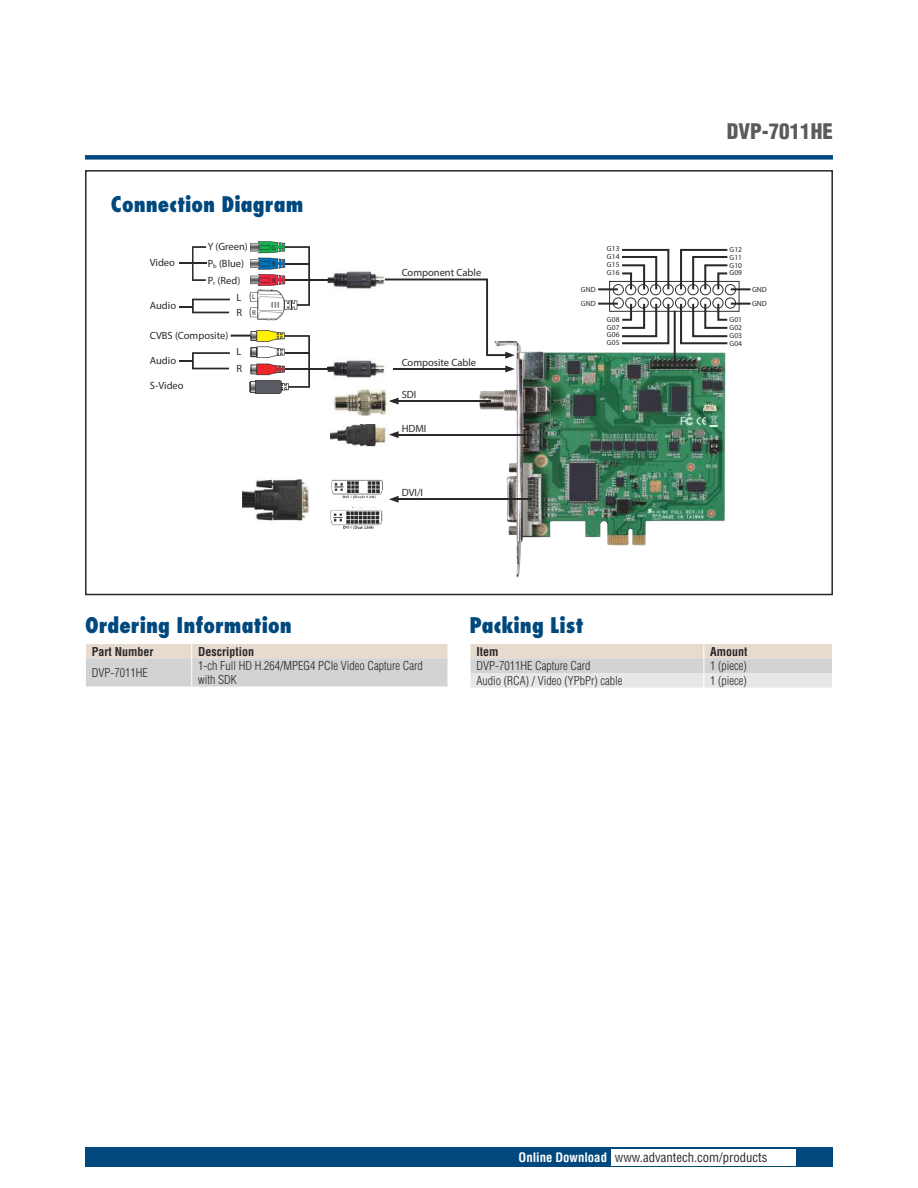
<style>
.page{position:relative;width:918px;height:1188px;background:#fff}
.page>*{position:absolute;margin:0;border:0;box-sizing:border-box;transform-origin:0 0}
.t1{font:800 condensed 21px "Futura";color:#00487d}
.t2{font:900 condensed 21px "Helvetica";color:#5b5b5e}
.t3{font:condensed 12.75px "Helvetica";color:#2b2829}
.t4{font:300 condensed 12px/13.5px "Helvetica";color:#2b2829}
.t5{font:700 condensed 12px "Helvetica";color:#2b2829}
.t6{font:10.5px/17px "Myriad Pro";color:#2b2829}
.t7{font:7.5px/7.8px "Myriad Pro";color:#2b2829;text-align:justify}
.t8{font:6.9px "Myriad Pro";color:#2b2829}
.s1{font-size:6.15px}
.s2{font-weight:700;color:#fff}
</style>
<div class="page">
<div style="left:85px;top:155px;width:748px;height:5px;background:#00487d"></div>
<div style="left:85px;top:1147px;width:748px;height:20px;background:#00487d"></div>
<div style="left:611px;top:1149px;width:184px;height:16px;background:#fff"></div>
<svg style="left:86px;top:644px;width:362px;height:43px;background:#d9d6d3"></svg>
<svg style="left:470px;top:644px;width:362px;height:44px;background:#dfdcd9"></svg>
<div style="left:85px;top:170px;width:748px;height:425px;background:#fff;border:2px solid #2b2829"></div>
<img style="left:479px;top:341px;width:247px;height:237px">
<hr style="left:394px;top:368px;width:115px;height:2px;background:#2b2829">
<svg style="left:505px;top:366px;width:10px;height:7px"></svg>
<hr style="left:395px;top:400px;width:95px;height:2px;background:#2b2829">
<hr style="left:395px;top:434px;width:136px;height:2px;background:#2b2829">
<hr style="left:395px;top:498px;width:136px;height:2px;background:#2b2829">
<svg style="left:389px;top:496px;width:10px;height:7px"></svg>
<img style="left:333px;top:388px;width:56px;height:28px">
<svg style="left:389px;top:398px;width:10px;height:7px"></svg>
<img style="left:330px;top:424px;width:57px;height:23px">
<svg style="left:389px;top:431px;width:10px;height:7px"></svg>
<img style="left:243px;top:479px;width:66px;height:42px">
<img style="left:330px;top:508px;width:53px;height:22px">
<img style="left:331px;top:479px;width:52px;height:21px">
<hr style="left:598px;top:288px;width:20px;height:2px;background:#2b2829">
<hr style="left:598px;top:303px;width:20px;height:2px;background:#2b2829">
<hr style="left:731px;top:288px;width:20px;height:2px;background:#2b2829">
<hr style="left:731px;top:303px;width:20px;height:2px;background:#2b2829">
<hr style="left:674px;top:311px;width:2px;height:54px;background:#2b2829">
<svg style="left:609px;top:248px;width:131px;height:97px"></svg>
<svg style="left:250px;top:241px;width:60px;height:79px"></svg>
<hr style="left:285px;top:279px;width:54px;height:2px;background:#2b2829">
<hr style="left:285px;top:368px;width:54px;height:2px;background:#2b2829">
<img style="left:328px;top:269px;width:58px;height:22px">
<img style="left:328px;top:358px;width:58px;height:22px">
<svg style="left:328px;top:279px;width:11px;height:2px"></svg>
<svg style="left:328px;top:368px;width:13px;height:2px"></svg>
<svg style="left:179px;top:246px;width:27px;height:35px"></svg>
<svg style="left:179px;top:299px;width:51px;height:14px"></svg>
<svg style="left:179px;top:352px;width:51px;height:17px"></svg>
<svg style="left:249px;top:330px;width:61px;height:64px"></svg>
<hr style="left:231px;top:335px;width:20px;height:2px;background:#2b2829">
<svg style="left:383px;top:278px;width:132px;height:81px"></svg>
<h1 class="t1" style="left:111px;top:195px;width:194px">Connection Diagram</h1>
<p class="t6" style="left:150px;top:255px;width:27px">Video</p>
<p class="t6" style="left:150px;top:298px;width:28px">Audio</p>
<p class="t6" style="left:208px;top:239px;width:42px">Y (Green)<br>P<span class="s1">b</span> (Blue)<br>P<span class="s1">r</span> (Red)</p>
<p class="t6" style="left:236px;top:290px;width:6px">L</p>
<p class="t6" style="left:236px;top:305px;width:7px">R</p>
<p class="t8" style="left:252px;top:295px;width:5px">L</p>
<p class="t8" style="left:252px;top:310px;width:5px">R</p>
<p class="t6" style="left:150px;top:328px;width:80px">CVBS (Composite)</p>
<p class="t6" style="left:150px;top:353px;width:28px">Audio</p>
<p class="t6" style="left:150px;top:378px;width:35px">S-Video</p>
<p class="t6" style="left:236px;top:344px;width:6px">L</p>
<p class="t6" style="left:236px;top:361px;width:7px">R</p>
<p class="t8" style="left:271px;top:245px;width:6px">G</p>
<p class="t8" style="left:272px;top:261px;width:5px">B</p>
<p class="t8" style="left:272px;top:278px;width:5px">R</p>
<p class="t6" style="left:402px;top:264px;width:81px">Component Cable</p>
<p class="t6" style="left:402px;top:355px;width:76px">Composite Cable</p>
<p class="t6" style="left:402px;top:387px;width:16px">SDI</p>
<p class="t6" style="left:402px;top:421px;width:26px">HDMI</p>
<p class="t6" style="left:402px;top:485px;width:23px">DVI/I</p>
<h1 class="t2" style="left:727px;top:123px;width:108px">DVP-7011HE</h1>
<p class="t7" style="left:607px;top:246px;width:14px">G13<br>G14<br>G15<br>G16</p>
<p class="t7" style="left:730px;top:246px;width:14px">G12<br>G11<br>G10<br>G09</p>
<p class="t7" style="left:581px;top:287px;width:16px">GND</p>
<p class="t7" style="left:752px;top:287px;width:16px">GND</p>
<p class="t7" style="left:581px;top:301px;width:16px">GND</p>
<p class="t7" style="left:752px;top:301px;width:16px">GND</p>
<p class="t7" style="left:607px;top:316px;width:14px">G08<br>G07<br>G06<br>G05</p>
<p class="t7" style="left:730px;top:316px;width:14px">G01<br>G02<br>G03<br>G04</p>
<h1 class="t1" style="left:85px;top:616px;width:208px">Ordering Information</h1>
<p class="t5" style="left:92px;top:647px;width:63px">Part Number</p>
<p class="t5" style="left:198px;top:647px;width:57px">Description</p>
<p class="t4" style="left:92px;top:667px;width:57px">DVP-7011HE</p>
<p class="t4" style="left:198px;top:660px;width:226px">1-ch Full HD H.264/MPEG4 PCIe Video Capture Card with SDK</p>
<h1 class="t1" style="left:470px;top:616px;width:116px">Packing List</h1>
<p class="t5" style="left:476px;top:647px;width:24px">Item</p>
<p class="t5" style="left:710px;top:647px;width:39px">Amount</p>
<p class="t4" style="left:476px;top:660px;width:115px">DVP-7011HE Capture Card</p>
<p class="t4" style="left:710px;top:660px;width:38px">1 (piece)</p>
<p class="t4" style="left:476px;top:675px;width:147px">Audio (RCA) / Video (YPbPr) cable</p>
<p class="t4" style="left:710px;top:675px;width:38px">1 (piece)</p>
<p class="t3" style="left:519px;top:1153px;width:250px"><span class="s2">Online Download</span> www.advantech.com/products</p>
</div>
